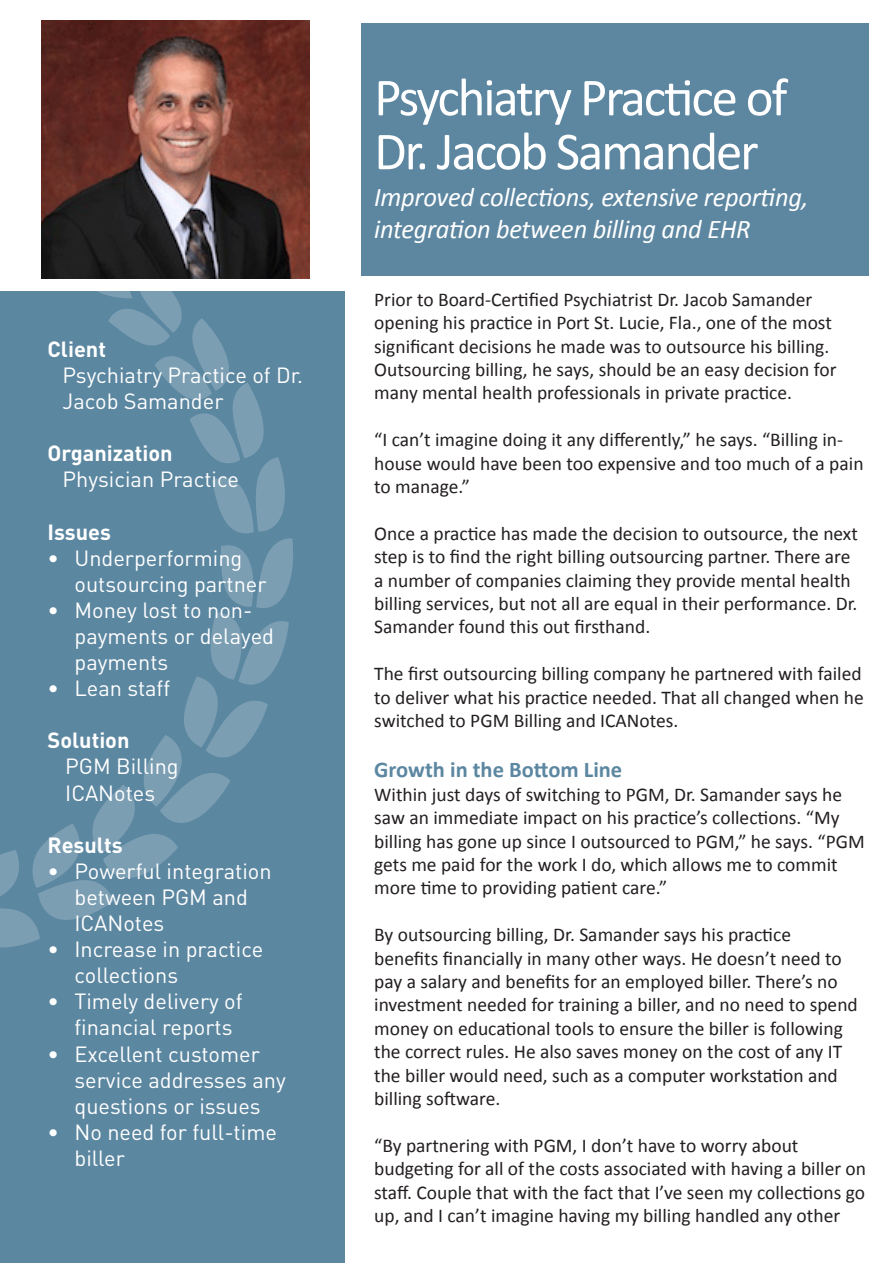
<style>
.page{position:relative;width:893px;height:1263px;background:#fff}
.page>*{position:absolute;margin:0;border:0;box-sizing:border-box;transform-origin:0 0}
.Table{font:54px/54px "Calibri";letter-spacing:-.04em;color:#fff}
.Table-2{font:italic 27px/32.4px "Calibri";letter-spacing:-.01em;color:#fff}
.Body{font:700 22.5px "Calibri";color:#5c87a1}
.Bullet{font:21.75px/26.1px "DIN Pro";color:#fff}
.Bullet-2{font:700 21.75px "DIN Pro";color:#fff}
.Body-2{font:19.5px/23.4px "Calibri";color:#231f20}
</style>
<div class="page">
<div style="left:361px;top:23px;width:508px;height:252px;background:#5d87a1"></div>
<div style="left:0;top:291px;width:344px;height:972px;background:#5c87a1"></div>
<svg style="left:0;top:278px;width:294px;height:670px"></svg>
<img style="left:41px;top:20px;width:269px;height:258px">
<p class="Bullet-2" style="left:47px;top:334px;width:60px">Client</p>
<p class="Bullet" style="left:62px;top:361px;width:242px">Psychiatry Practice of Dr.<br>Jacob Samander</p>
<p class="Bullet-2" style="left:47px;top:439px;width:127px">Organization</p>
<p class="Bullet" style="left:62px;top:465px;width:178px">Physician Practice</p>
<p class="Bullet-2" style="left:47px;top:517px;width:65px">Issues</p>
<p class="Bullet" style="left:74px;top:544px;width:194px;text-indent:-27px">• Underperforming outsourcing partner</p>
<p class="Bullet" style="left:74px;top:596px;width:201px;text-indent:-27px">• Money lost to non&shy;payments or delayed payments</p>
<p class="Bullet" style="left:47px;top:674px;width:124px">• Lean staff</p>
<p class="Bullet-2" style="left:47px;top:726px;width:84px">Solution</p>
<p class="Bullet" style="left:65px;top:753px;width:115px">PGM Billing<br>ICANotes</p>
<p class="Bullet-2" style="left:47px;top:830px;width:77px">Results</p>
<p class="Bullet" style="left:74px;top:857px;width:199px;text-indent:-27px">• Powerful integration between PGM and<br>ICANotes</p>
<p class="Bullet" style="left:74px;top:935px;width:190px;text-indent:-27px">• Increase in practice collections</p>
<p class="Bullet" style="left:74px;top:987px;width:170px;text-indent:-27px">• Timely delivery of financial reports</p>
<p class="Bullet" style="left:74px;top:1040px;width:213px;text-indent:-27px">• Excellent customer service addresses any questions or issues</p>
<p class="Bullet" style="left:74px;top:1118px;width:204px;text-indent:-27px">• No need for full-time biller</p>
<p class="Table" style="left:374px;top:70px;width:415px">Psychiatry Practice of<br>Dr. Jacob Samander</p>
<p class="Table-2" style="left:374px;top:180px;width:436px">Improved collections, extensive reporting, integration between billing and EHR</p>
<p class="Body-2" style="left:374px;top:288px;width:464px">Prior to Board-Certified Psychiatrist Dr. Jacob Samander opening his practice in Port St. Lucie, Fla., one of the most significant decisions he made was to outsource his billing.<br>Outsourcing billing, he says, should be an easy decision for many mental health professionals in private practice.</p>
<p class="Body-2" style="left:374px;top:428px;width:491px">“I can’t imagine doing it any differently,” he says. “Billing in&shy;house would have been too expensive and too much of a pain to manage.”</p>
<p class="Body-2" style="left:374px;top:522px;width:485px">Once a practice has made the decision to outsource, the next step is to find the right billing outsourcing partner. There are a number of companies claiming they provide mental health billing services, but not all are equal in their performance. Dr.<br>Samander found this out firsthand.</p>
<p class="Body-2" style="left:374px;top:662px;width:491px;text-align:justify">The first outsourcing billing company he partnered with failed to deliver what his practice needed. That all changed when he switched to PGM Billing and ICANotes.</p>
<p class="Body" style="left:374px;top:756px;width:250px">Growth in the Bottom Line</p>
<p class="Body-2" style="left:374px;top:783px;width:492px">Within just days of switching to PGM, Dr. Samander says he saw an immediate impact on his practice’s collections. “My billing has gone up since I outsourced to PGM,” he says. “PGM gets me paid for the work I do, which allows me to commit more time to providing patient care.”</p>
<p class="Body-2" style="left:374px;top:923px;width:485px">By outsourcing billing, Dr. Samander says his practice benefits financially in many other ways. He doesn’t need to pay a salary and benefits for an employed biller. There’s no investment needed for training a biller, and no need to spend money on educational tools to ensure the biller is following the correct rules. He also saves money on the cost of any IT the biller would need, such as a computer workstation and billing software.</p>
<p class="Body-2" style="left:374px;top:1134px;width:493px">“By partnering with PGM, I don’t have to worry about budgeting for all of the costs associated with having a biller on staff. Couple that with the fact that I’ve seen my collections go up, and I can’t imagine having my billing handled any other</p>
</div>
